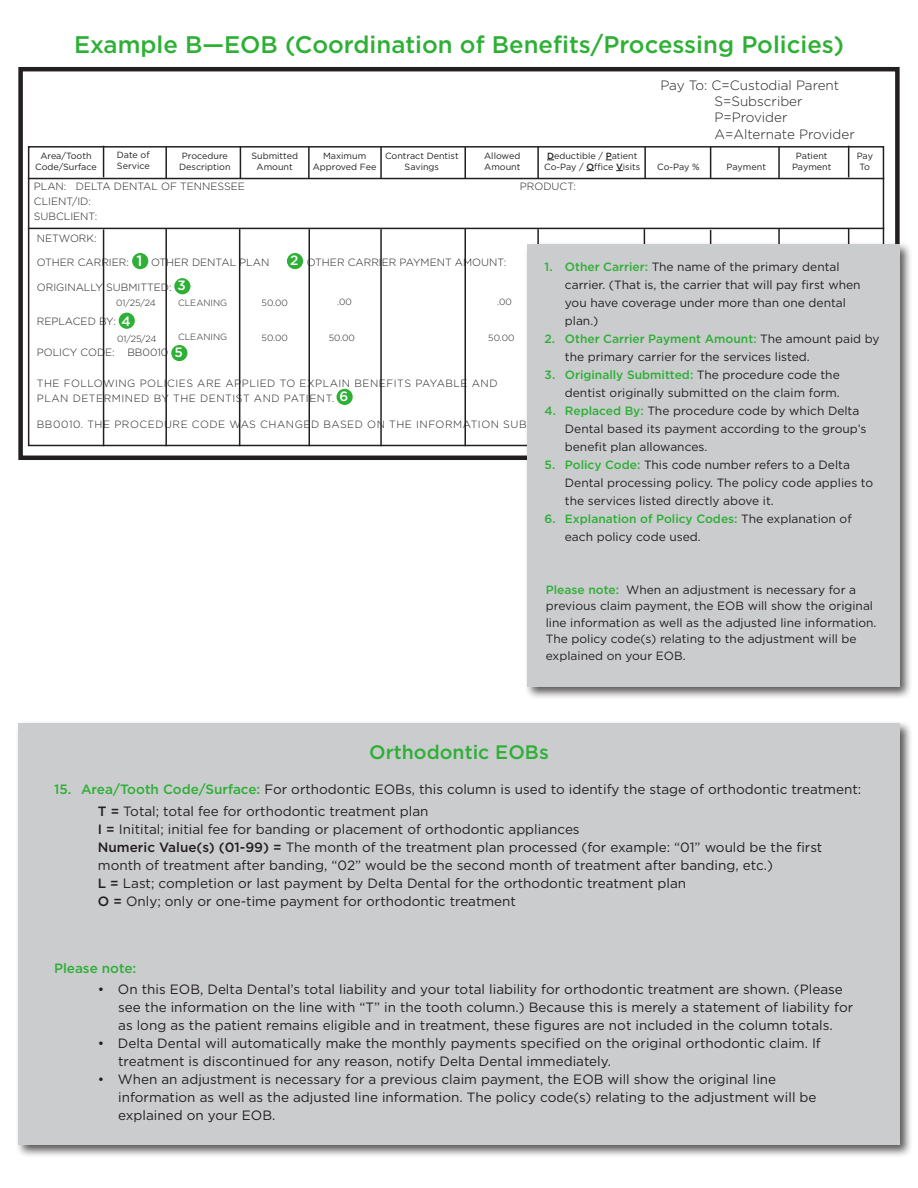
<style>
.page{position:relative;width:918px;height:1188px;background:#fff}
.page>*{position:absolute;margin:0;border:0;box-sizing:border-box;transform-origin:0 0}
.t1{font:500 24px "Gotham";color:#2db035}
.t2{font:500 19.5px "Gotham";color:#2db035}
.t3{font:500 15px "Gotham";color:#fff}
.t4{font:13.5px/18px "Gotham";color:#231f20}
.t5{font:300 13.5px "Gotham";color:#231f20}
.t6{font:500 13.5px "Gotham";color:#2db035}
.t7{font:500 13.5px "Gotham";color:#fff}
.t8{font:12px/18px "Gotham";color:#231f20}
.t9{font:300 10.5px "Gotham";color:#231f20}
.t10{font:300 10.5px/15px "Gotham";letter-spacing:.05em;color:#231f20}
.t11{font:9px/10.8px "Gotham";color:#231f20;text-align:center}
.t12{font:300 9px "Gotham";color:#231f20}
.s1{font-weight:500}
.s2{font-weight:500;color:#2db035}
</style>
<div class="page">
<div style="left:18px;top:67px;width:882px;height:393px;border:4px solid #231f20"></div>
<hr style="left:103px;top:229px;width:1px;height:217px;background:#231f20">
<hr style="left:165px;top:228px;width:2px;height:218px;background:#231f20">
<hr style="left:239px;top:229px;width:1px;height:217px;background:#231f20">
<hr style="left:309px;top:229px;width:1px;height:217px;background:#231f20">
<hr style="left:380px;top:229px;width:2px;height:217px;background:#231f20">
<hr style="left:464px;top:228px;width:2px;height:218px;background:#231f20">
<hr style="left:537px;top:229px;width:2px;height:217px;background:#231f20">
<hr style="left:644px;top:229px;width:1px;height:217px;background:#231f20">
<hr style="left:710px;top:230px;width:1px;height:216px;background:#231f20">
<hr style="left:778px;top:228px;width:2px;height:218px;background:#231f20">
<hr style="left:848px;top:228px;width:1px;height:218px;background:#231f20">
<hr style="left:28px;top:178px;width:856px;height:1px;background:#231f20">
<hr style="left:28px;top:228px;width:856px;height:1px;background:#231f20">
<hr style="left:103px;top:146px;width:1px;height:31px;background:#231f20">
<hr style="left:165px;top:146px;width:2px;height:32px;background:#231f20">
<hr style="left:240px;top:146px;width:1px;height:32px;background:#231f20">
<hr style="left:308px;top:147px;width:2px;height:31px;background:#231f20">
<hr style="left:380px;top:147px;width:2px;height:31px;background:#231f20">
<hr style="left:464px;top:147px;width:2px;height:31px;background:#231f20">
<hr style="left:537px;top:147px;width:2px;height:31px;background:#231f20">
<hr style="left:644px;top:147px;width:2px;height:31px;background:#231f20">
<hr style="left:710px;top:147px;width:1px;height:31px;background:#231f20">
<hr style="left:778px;top:147px;width:2px;height:31px;background:#231f20">
<hr style="left:848px;top:146px;width:1px;height:31px;background:#231f20">
<div style="left:132px;top:253px;width:16px;height:16px;background:#2db035;border-radius:50%"></div>
<div style="left:287px;top:253px;width:16px;height:16px;background:#2db035;border-radius:50%"></div>
<div style="left:174px;top:278px;width:16px;height:16px;background:#2db035;border-radius:50%"></div>
<div style="left:119px;top:313px;width:16px;height:16px;background:#2db035;border-radius:50%"></div>
<div style="left:171px;top:345px;width:16px;height:16px;background:#2db035;border-radius:50%"></div>
<div style="left:337px;top:389px;width:16px;height:16px;background:#2db035;border-radius:50%"></div>
<div style="left:524px;top:241px;width:389px;height:459px;background:#231f20;opacity:.75"></div>
<div style="left:527px;top:245px;width:373px;height:442px;background:#cbccce"></div>
<div style="left:15px;top:720px;width:898px;height:438px;background:#231f20;opacity:.75"></div>
<div style="left:18px;top:723px;width:882px;height:421px;background:#cbccce"></div>
<p class="t1" style="left:74px;top:29px;width:771px">Example B—EOB (Coordination of Benefits/Processing Policies)</p>
<p class="t5" style="left:660px;top:77px;width:180px">Pay To: C=Custodial Parent</p>
<p class="t5" style="left:714px;top:93px;width:90px">S=Subscriber</p>
<p class="t5" style="left:714px;top:109px;width:75px">P=Provider</p>
<p class="t5" style="left:714px;top:125px;width:142px">A=Alternate Provider</p>
<p class="t11" style="left:35px;top:150px;width:63px">Area/Tooth<br>Code/Surface</p>
<p class="t11" style="left:117px;top:150px;width:34px;text-align:left">Date of<br>Service</p>
<p class="t11" style="left:179px;top:150px;width:53px">Procedure<br>Description</p>
<p class="t11" style="left:251px;top:150px;width:48px">Submitted<br>Amount</p>
<p class="t11" style="left:313px;top:150px;width:65px">Maximum<br>Approved Fee</p>
<p class="t11" style="left:385px;top:150px;width:75px">Contract Dentist<br>Savings</p>
<p class="t11" style="left:484px;top:150px;width:38px;text-align:left">Allowed<br>Amount</p>
<p class="t11" style="left:544px;top:150px;width:98px"><span class="s1">D</span>eductible / <span class="s1">P</span>atient<br>Co-Pay / <span class="s1">O</span>ffice <span class="s1">V</span>isits</p>
<p class="t11" style="left:657px;top:161px;width:44px">Co-Pay %</p>
<p class="t11" style="left:727px;top:161px;width:41px">Payment</p>
<p class="t11" style="left:792px;top:150px;width:41px">Patient<br>Payment</p>
<p class="t11" style="left:857px;top:150px;width:18px">Pay<br>To</p>
<p class="t9" style="left:34px;top:180px;width:212px">PLAN: DELTA DENTAL OF TENNESSEE</p>
<p class="t9" style="left:520px;top:180px;width:58px">PRODUCT:</p>
<p class="t9" style="left:34px;top:195px;width:59px">CLIENT/ID:</p>
<p class="t9" style="left:34px;top:210px;width:65px">SUBCLIENT:</p>
<p class="t9" style="left:37px;top:232px;width:61px">NETWORK:</p>
<p class="t9" style="left:37px;top:255px;width:94px">OTHER CARRIER:</p>
<p class="t9" style="left:151px;top:255px;width:120px">OTHER DENTAL PLAN</p>
<p class="t9" style="left:307px;top:255px;width:201px">OTHER CARRIER PAYMENT AMOUNT:</p>
<p class="t9" style="left:37px;top:280px;width:136px">ORIGINALLY SUBMITTED:</p>
<p class="t9" style="left:37px;top:315px;width:81px">REPLACED BY:</p>
<p class="t9" style="left:37px;top:346px;width:133px">POLICY CODE: BB0010</p>
<p class="t10" style="left:37px;top:376px;width:462px">THE FOLLOWING POLICIES ARE APPLIED TO EXPLAIN BENEFITS PAYABLE AND<br>PLAN DETERMINED BY THE DENTIST AND PATIENT.</p>
<p class="t10" style="left:37px;top:416px;width:535px">BB0010. THE PROCEDURE CODE WAS CHANGED BASED ON THE INFORMATION SUBMITTED</p>
<p class="t3" style="left:137px;top:251px;width:7px">1</p>
<p class="t7" style="left:290px;top:252px;width:10px">2</p>
<p class="t7" style="left:178px;top:277px;width:10px">3</p>
<p class="t8" style="left:565px;top:257px;width:297px;text-indent:-20px"><span class="s2">1. Other Carrier:</span> The name of the primary dental carrier. (That is, the carrier that will pay first when you have coverage under more than one dental plan.)</p>
<p class="t8" style="left:565px;top:329px;width:316px;text-indent:-20px"><span class="s2">2. Other Carrier Payment Amount:</span> The amount paid by the primary carrier for the services listed.</p>
<p class="t8" style="left:545px;top:365px;width:297px;text-align:right"><span class="s2">3. Originally Submitted:</span> The procedure code the dentist originally submitted on the claim form.</p>
<p class="t8" style="left:565px;top:401px;width:303px;text-indent:-20px"><span class="s2">4. Replaced By:</span> The procedure code by which Delta<br>Dental based its payment according to the group’s benefit plan allowances.</p>
<p class="t8" style="left:565px;top:455px;width:310px;text-indent:-20px"><span class="s2">5. Policy Code:</span> This code number refers to a Delta<br>Dental processing policy. The policy code applies to the services listed directly above it.</p>
<p class="t8" style="left:565px;top:509px;width:288px;text-indent:-20px"><span class="s2">6. Explanation of Policy Codes:</span> The explanation of each policy code used.</p>
<p class="t12" style="left:337px;top:296px;width:16px">.00</p>
<p class="t12" style="left:329px;top:332px;width:28px">50.00</p>
<p class="t12" style="left:497px;top:296px;width:16px">.00</p>
<p class="t12" style="left:488px;top:332px;width:28px">50.00</p>
<p class="t12" style="left:116px;top:297px;width:41px">01/25/24</p>
<p class="t12" style="left:117px;top:333px;width:41px">01/25/24</p>
<p class="t12" style="left:178px;top:297px;width:51px">CLEANING</p>
<p class="t12" style="left:178px;top:331px;width:51px">CLEANING</p>
<p class="t12" style="left:262px;top:297px;width:28px">50.00</p>
<p class="t12" style="left:262px;top:332px;width:28px">50.00</p>
<p class="t7" style="left:122px;top:313px;width:11px">4</p>
<p class="t7" style="left:175px;top:344px;width:10px">5</p>
<p class="t7" style="left:340px;top:387px;width:10px">6</p>
<p class="t8" style="left:546px;top:581px;width:332px;line-height:16.5px"><span class="s2">Please note:</span> When an adjustment is necessary for a previous claim payment, the EOB will show the original line information as well as the adjusted line information.<br>The policy code(s) relating to the adjustment will be explained on your EOB.</p>
<p class="t2" style="left:369px;top:739px;width:181px">Orthodontic EOBs</p>
<p class="t4" style="left:54px;top:780px;width:809px"><span class="s2">15. Area/Tooth Code/Surface:</span> For orthodontic EOBs, this column is used to identify the stage of orthodontic treatment:</p>
<p class="t4" style="left:98px;top:802px;width:332px"><span class="s1">T =</span> Total; total fee for orthodontic treatment plan</p>
<p class="t4" style="left:98px;top:820px;width:483px"><span class="s1">I =</span> Initital; initial fee for banding or placement of orthodontic appliances</p>
<p class="t4" style="left:98px;top:838px;width:726px"><span class="s1">Numeric Value(s) (01-99) =</span> The month of the treatment plan processed (for example: “01” would be the first month of treatment after banding, “02” would be the second month of treatment after banding, etc.)</p>
<p class="t4" style="left:98px;top:874px;width:590px"><span class="s1">L =</span> Last; completion or last payment by Delta Dental for the orthodontic treatment plan</p>
<p class="t4" style="left:98px;top:892px;width:420px"><span class="s1">O =</span> Only; only or one-time payment for orthodontic treatment</p>
<p class="t6" style="left:54px;top:960px;width:84px">Please note:</p>
<p class="t4" style="left:118px;top:980px;width:737px;text-indent:-20px">• On this EOB, Delta Dental’s total liability and your total liability for orthodontic treatment are shown. (Please see the information on the line with “T” in the tooth column.) Because this is merely a statement of liability for as long as the patient remains eligible and in treatment, these figures are not included in the column totals.</p>
<p class="t4" style="left:118px;top:1034px;width:704px;text-indent:-20px">• Delta Dental will automatically make the monthly payments specified on the original orthodontic claim. If treatment is discontinued for any reason, notify Delta Dental immediately.</p>
<p class="t4" style="left:118px;top:1070px;width:700px;text-indent:-20px">• When an adjustment is necessary for a previous claim payment, the EOB will show the original line information as well as the adjusted line information. The policy code(s) relating to the adjustment will be explained on your EOB.</p>
</div>
